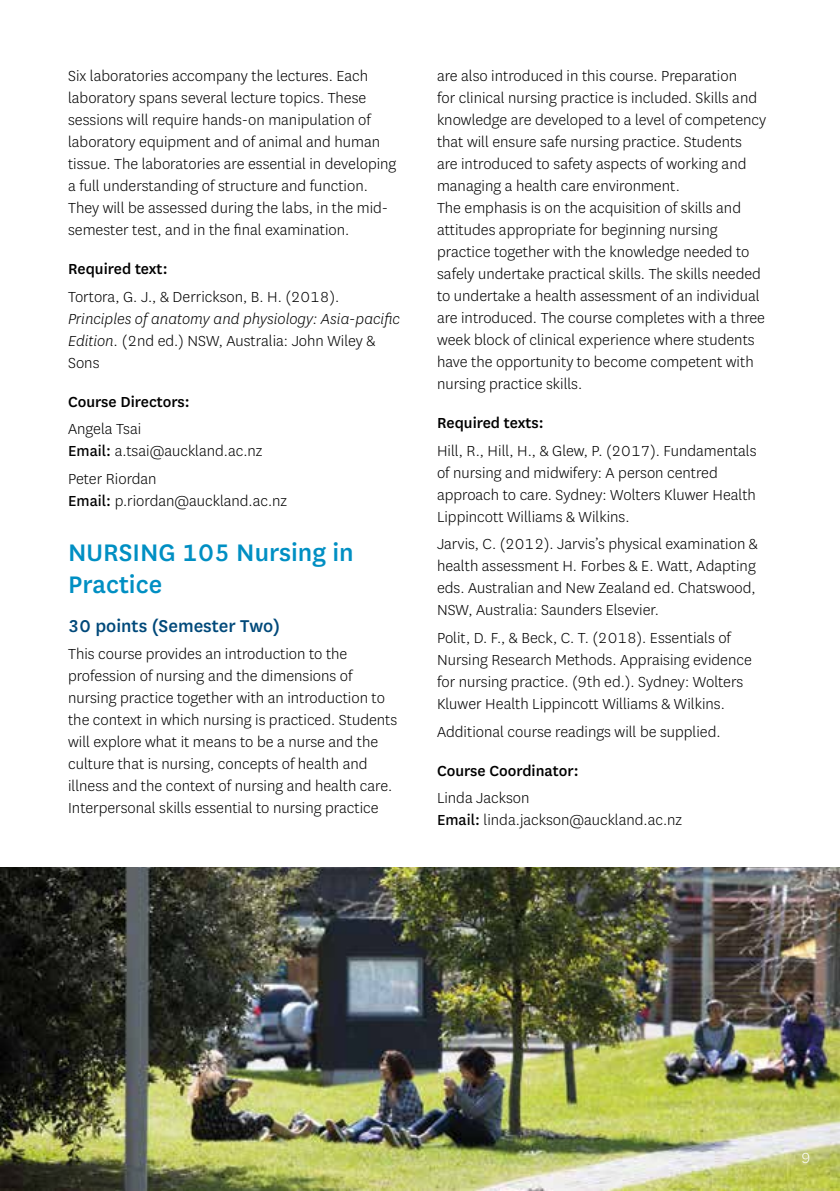
<style>
.page{position:relative;width:840px;height:1191px;background:#fff}
.page>*{position:absolute;margin:0;border:0;box-sizing:border-box;transform-origin:0 0}
.t1{font:500 28px/32px "National";color:#008fc3}
.t2{font:500 20px "National";color:#00497a}
.t3{font:300 17px/22px "National";color:#000}
.t4{font:italic 300 17px/22px "National";color:#000}
.t5{font:500 17px "National";color:#000}
.t6{font:300 17px "National";color:#fff}
.s1{font-style:normal}
.s2{font-weight:400}
</style>
<div class="page">
<img style="left:0;top:867px;width:839px;height:324px">
<p class="t3" style="left:68px;top:64px;width:329px">Six laboratories accompany the lectures. Each laboratory spans several lecture topics. These sessions will require hands-on manipulation of laboratory equipment and of animal and human tissue. The laboratories are essential in developing a full understanding of structure and function.<br>They will be assessed during the labs, in the mid&shy;semester test, and in the final examination.</p>
<p class="t5" style="left:68px;top:257px;width:101px">Required text:</p>
<p class="t3" style="left:68px;top:285px;width:272px">Tortora, G. J., &amp; Derrickson, B. H. (2018).</p>
<p class="t4" style="left:68px;top:307px;width:333px">Principles of anatomy and physiology: Asia-pacific<br>Edition. <span class="s1">(2nd ed.) NSW, Australia: John Wiley &amp;<br>Sons</span></p>
<p class="t5" style="left:68px;top:390px;width:123px">Course Directors:</p>
<p class="t3" style="left:68px;top:417px;width:196px">Angela Tsai<br><span class="s2">Email:</span> a.tsai@auckland.ac.nz</p>
<p class="t3" style="left:68px;top:467px;width:220px">Peter Riordan<br><span class="s2">Email:</span> p.riordan@auckland.ac.nz</p>
<h1 class="t1" style="left:68px;top:534px;width:287px">NURSING 105 Nursing in<br>Practice</h1>
<p class="t2" style="left:68px;top:612px;width:213px">30 points (Semester Two)</p>
<p class="t3" style="left:68px;top:642px;width:330px">This course provides an introduction to the profession of nursing and the dimensions of nursing practice together with an introduction to the context in which nursing is practiced. Students will explore what it means to be a nurse and the culture that is nursing, concepts of health and illness and the context of nursing and health care.<br>Interpersonal skills essential to nursing practice</p>
<p class="t3" style="left:437px;top:64px;width:330px">are also introduced in this course. Preparation<br>for clinical nursing practice is included. Skills and knowledge are developed to a level of competency that will ensure safe nursing practice. Students are introduced to safety aspects of working and managing a health care environment.<br>The emphasis is on the acquisition of skills and attitudes appropriate for beginning nursing practice together with the knowledge needed to safely undertake practical skills. The skills needed to undertake a health assessment of an individual are introduced. The course completes with a three week block of clinical experience where students have the opportunity to become competent with nursing practice skills.</p>
<p class="t5" style="left:437px;top:411px;width:108px">Required texts:</p>
<p class="t3" style="left:437px;top:439px;width:321px">Hill, R., Hill, H., &amp; Glew, P. (2017). Fundamentals of nursing and midwifery: A person centred approach to care. Sydney: Wolters Kluwer Health Lippincott Williams &amp; Wilkins.</p>
<p class="t3" style="left:437px;top:532px;width:322px">Jarvis, C. (2012). Jarvis’s physical examination &amp; health assessment H. Forbes &amp; E. Watt, Adapting eds. Australian and New Zealand ed. Chatswood, NSW, Australia: Saunders Elsevier.</p>
<p class="t3" style="left:437px;top:626px;width:316px">Polit, D. F., &amp; Beck, C. T. (2018). Essentials of Nursing Research Methods. Appraising evidence for nursing practice. (9th ed.). Sydney: Wolters Kluwer Health Lippincott Williams &amp; Wilkins.</p>
<p class="t3" style="left:437px;top:720px;width:285px">Additional course readings will be supplied.</p>
<p class="t5" style="left:437px;top:759px;width:143px">Course Coordinator:</p>
<p class="t3" style="left:437px;top:786px;width:246px">Linda Jackson<br><span class="s2">Email:</span> linda.jackson@auckland.ac.nz</p>
<p class="t6" style="left:800px;top:1147px;width:11px">9</p>
</div>
